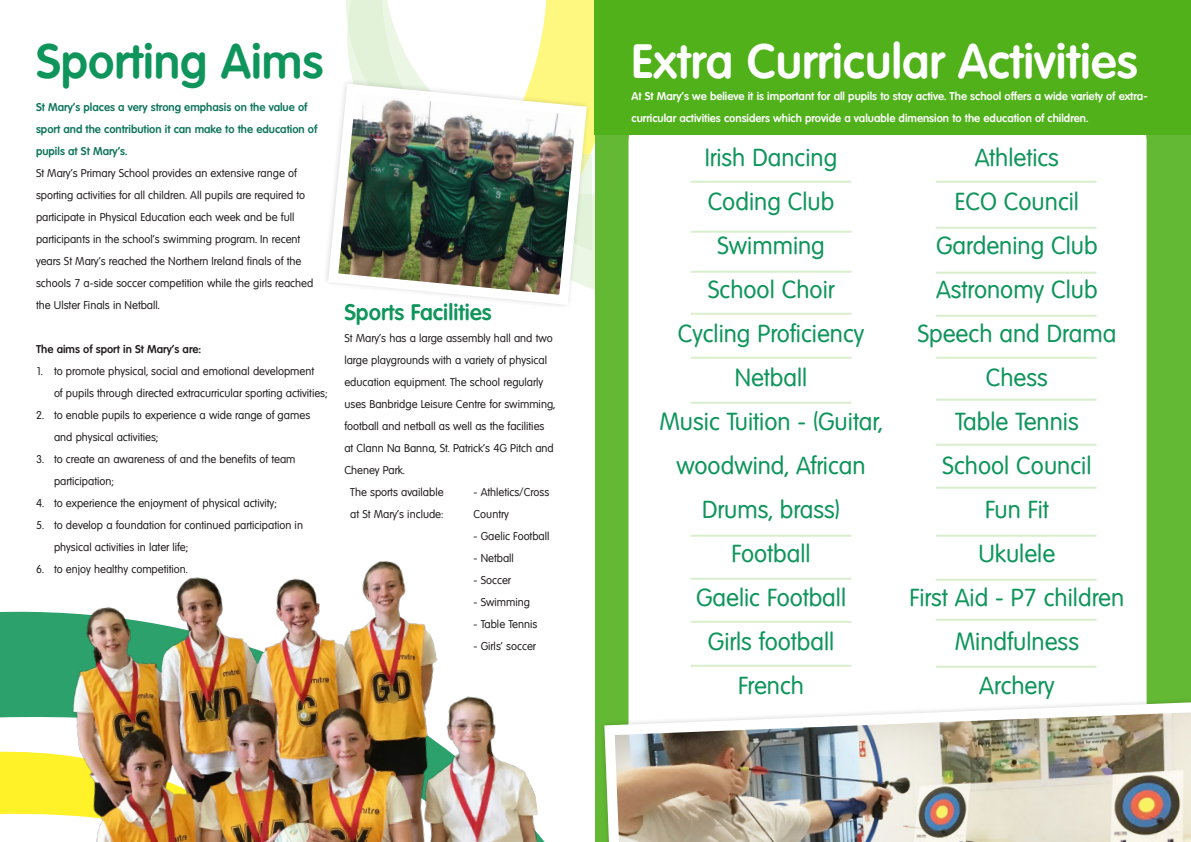
<style>
.page{position:relative;width:1191px;height:842px;background:#fff}
.page>*{position:absolute;margin:0;border:0;box-sizing:border-box;transform-origin:0 0}
.t1{font:700 47px "Volkswagen Serial";color:#fff}
.t2{font:700 47px "Volkswagen Serial";color:#0f955c}
.t3{font:24px/44px "Volkswagen Serial";color:#0f955c;text-align:center}
.t4{font:700 22px "Volkswagen Serial";color:#0f955c}
.t5{font:11px/22px "Volkswagen Serial";color:#231f20}
.t6{font:700 11px/22px "Volkswagen Serial";color:#fff}
.t7{font:700 11px/22px "Volkswagen Serial";color:#0f755c}
.t8{font:700 11px "Volkswagen Serial";color:#231f20}
</style>
<div class="page">
<svg style="left:346px;top:0;width:246px;height:77px"></svg>
<div style="left:595px;top:135px;width:596px;height:707px;background:#63b933"></div>
<div style="left:628px;top:135px;width:518px;height:560px;background:#fff"></div>
<hr style="left:690px;top:181px;width:161px;height:2px;background:#d8eecc">
<hr style="left:690px;top:231px;width:161px;height:2px;background:#d8eecc">
<hr style="left:690px;top:271px;width:161px;height:2px;background:#d8eecc">
<hr style="left:690px;top:313px;width:161px;height:2px;background:#d8eecc">
<hr style="left:690px;top:402px;width:161px;height:2px;background:#d8eecc">
<hr style="left:690px;top:357px;width:161px;height:2px;background:#d8eecc">
<hr style="left:690px;top:535px;width:161px;height:2px;background:#d8eecc">
<hr style="left:690px;top:578px;width:161px;height:2px;background:#d8eecc">
<hr style="left:690px;top:621px;width:161px;height:2px;background:#d8eecc">
<hr style="left:690px;top:665px;width:161px;height:2px;background:#d8eecc">
<hr style="left:935px;top:535px;width:161px;height:2px;background:#d8eecc">
<hr style="left:935px;top:579px;width:161px;height:2px;background:#d8eecc">
<hr style="left:935px;top:619px;width:161px;height:2px;background:#d8eecc">
<hr style="left:935px;top:666px;width:161px;height:2px;background:#d8eecc">
<hr style="left:935px;top:487px;width:161px;height:2px;background:#d8eecc">
<hr style="left:935px;top:444px;width:161px;height:2px;background:#d8eecc">
<hr style="left:935px;top:399px;width:161px;height:2px;background:#d8eecc">
<hr style="left:935px;top:357px;width:161px;height:2px;background:#d8eecc">
<hr style="left:935px;top:315px;width:161px;height:2px;background:#d8eecc">
<hr style="left:935px;top:272px;width:161px;height:2px;background:#d8eecc">
<hr style="left:935px;top:227px;width:161px;height:2px;background:#d8eecc">
<hr style="left:935px;top:181px;width:161px;height:2px;background:#d8eecc">
<div style="left:595px;top:0;width:596px;height:135px;background:#50b11a"></div>
<img style="left:326px;top:79px;width:266px;height:227px">
<img style="left:603px;top:695px;width:588px;height:147px">
<img style="left:0;top:561px;width:541px;height:281px">
<p class="t2" style="left:36px;top:33px;width:289px">Sporting Aims</p>
<p class="t7" style="left:36px;top:96px;width:283px">St Mary’s places a very strong emphasis on the value of sport and the contribution it can make to the education of pupils at St Mary’s.</p>
<p class="t5" style="left:36px;top:162px;width:279px">St Mary’s Primary School provides an extensive range of sporting activities for all children. All pupils are required to participate in Physical Education each week and be full participants in the school’s swimming program. In recent years St Mary’s reached the Northern Ireland finals of the schools 7 a-side soccer competition while the girls reached the Ulster Finals in Netball.</p>
<p class="t8" style="left:36px;top:342px;width:167px">The aims of sport in St Mary’s are:</p>
<p class="t5" style="left:54px;top:360px;width:275px;text-indent:-18px">1. to promote physical, social and emotional development<br>of pupils through directed extracurricular sporting activities;</p>
<p class="t5" style="left:54px;top:404px;width:258px;text-indent:-18px">2. to enable pupils to experience a wide range of games and physical activities;</p>
<p class="t5" style="left:54px;top:448px;width:243px;text-indent:-18px">3. to create an awareness of and the benefits of team participation;</p>
<p class="t5" style="left:36px;top:492px;width:242px">4. to experience the enjoyment of physical activity;</p>
<p class="t5" style="left:54px;top:514px;width:250px;text-indent:-18px">5. to develop a foundation for continued participation in physical activities in later life;</p>
<p class="t5" style="left:36px;top:558px;width:153px">6. to enjoy healthy competition.</p>
<p class="t4" style="left:344px;top:299px;width:149px">Sports Facilities</p>
<p class="t5" style="left:344px;top:327px;width:212px">St Mary’s has a large assembly hall and two large playgrounds with a variety of physical education equipment. The school regularly uses Banbridge Leisure Centre for swimming, football and netball as well as the facilities at Clann Na Banna, St. Patrick’s 4G Pitch and Cheney Park.</p>
<p class="t5" style="left:350px;top:459px;width:3px">.</p>
<p class="t5" style="left:350px;top:481px;width:95px">The sports available at St Mary’s include:</p>
<p class="t5" style="left:473px;top:481px;width:77px">- Athletics/Cross<br>Country</p>
<p class="t5" style="left:473px;top:525px;width:77px">- Gaelic Football</p>
<p class="t5" style="left:473px;top:547px;width:42px">- Netball</p>
<p class="t5" style="left:473px;top:569px;width:39px">- Soccer</p>
<p class="t5" style="left:473px;top:591px;width:58px">- Swimming</p>
<p class="t5" style="left:473px;top:613px;width:65px">- Table Tennis</p>
<p class="t5" style="left:473px;top:635px;width:64px">- Girls’ soccer</p>
<p class="t1" style="left:631px;top:33px;width:508px">Extra Curricular Activities</p>
<p class="t6" style="left:631px;top:85px;width:518px">At St Mary’s we believe it is important for all pupils to stay active. The school offers a wide variety of extra&shy;curricular activities considers which provide a valuable dimension to the education of children.</p>
<p class="t3" style="left:705px;top:136px;width:134px">Irish Dancing</p>
<p class="t3" style="left:707px;top:180px;width:128px">Coding Club</p>
<p class="t3" style="left:717px;top:224px;width:109px">Swimming</p>
<p class="t3" style="left:708px;top:268px;width:128px">School Choir</p>
<p class="t3" style="left:678px;top:312px;width:188px">Cycling Proficiency<br>Netball</p>
<p class="t3" style="left:659px;top:400px;width:225px">Music Tuition - (Guitar, woodwind, African<br>Drums, brass)</p>
<p class="t3" style="left:731px;top:532px;width:81px">Football</p>
<p class="t3" style="left:696px;top:576px;width:152px">Gaelic Football</p>
<p class="t3" style="left:708px;top:620px;width:128px">Girls football</p>
<p class="t3" style="left:738px;top:664px;width:67px">French</p>
<p class="t3" style="left:974px;top:136px;width:86px">Athletics</p>
<p class="t3" style="left:954px;top:180px;width:126px">ECO Council</p>
<p class="t3" style="left:936px;top:224px;width:163px">Gardening Club</p>
<p class="t3" style="left:936px;top:268px;width:163px">Astronomy Club</p>
<p class="t3" style="left:917px;top:312px;width:200px">Speech and Drama</p>
<p class="t3" style="left:985px;top:356px;width:64px">Chess</p>
<p class="t3" style="left:955px;top:400px;width:125px">Table Tennis</p>
<p class="t3" style="left:942px;top:444px;width:151px">School Council</p>
<p class="t3" style="left:985px;top:488px;width:65px">Fun Fit</p>
<p class="t3" style="left:978px;top:532px;width:78px">Ukulele</p>
<p class="t3" style="left:909px;top:576px;width:216px">First Aid - P7 children<br>Mindfulness</p>
<p class="t3" style="left:979px;top:664px;width:77px">Archery</p>
</div>
